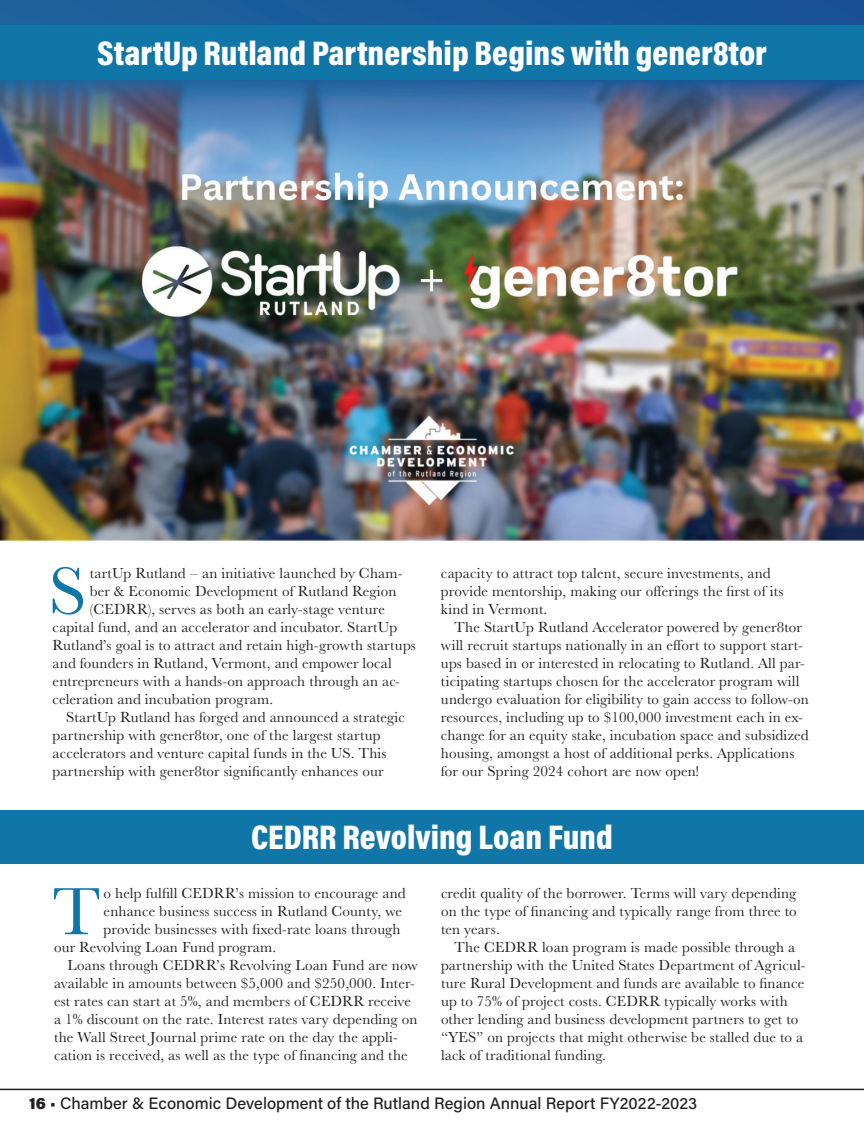
<style>
.page{position:relative;width:864px;height:1148px;background:#fff}
.page>*{position:absolute;margin:0;border:0;box-sizing:border-box;transform-origin:0 0}
.t1{font:69px "Baskerville URW";color:#1076a8}
.t2{font:900 34.5px "Acumin Pro Cond";color:#fff}
.t3{font:500 16.5px "Acumin Pro";color:#231f20}
.t4{font:15px/18px "Baskerville URW";letter-spacing:.01em;color:#231f20}
.s1{font-weight:900}
</style>
<div class="page">
<hr style="left:0;top:1088px;width:864px;height:2px;background:#231f20">
<img style="left:0;top:0;width:864px;height:540px">
<div style="left:0;top:26px;width:864px;height:54px;background:#1076a8"></div>
<div style="left:0;top:810px;width:864px;height:53px;background:#1076a8"></div>
<h2 class="t2" style="left:97px;top:30px;width:671px">StartUp Rutland Partnership Begins with gener8tor</h2>
<h1 class="t1" style="left:49px;top:544px;width:39px">S</h1>
<p class="t4" style="left:90px;top:563px;width:314px">tartUp Rutland – an initiative launched by Cham-</p>
<p class="t4" style="left:90px;top:581px;width:308px">ber &amp; Economic Development of Rutland Region</p>
<p class="t4" style="left:90px;top:599px;width:297px">(CEDRR), serves as both an early-stage venture</p>
<p class="t4" style="left:53px;top:617px;width:346px">capital fund, and an accelerator and incubator. StartUp</p>
<p class="t4" style="left:53px;top:635px;width:365px">Rutland’s goal is to attract and retain high-growth startups</p>
<p class="t4" style="left:53px;top:653px;width:341px">and founders in Rutland, Vermont, and empower local</p>
<p class="t4" style="left:53px;top:671px;width:349px">entrepreneurs with a hands-on approach through an ac-</p>
<p class="t4" style="left:53px;top:689px;width:222px">celeration and incubation program.</p>
<p class="t4" style="left:66px;top:707px;width:340px">StartUp Rutland has forged and announced a strategic</p>
<p class="t4" style="left:53px;top:725px;width:330px">partnership with gener8tor, one of the largest startup</p>
<p class="t4" style="left:53px;top:743px;width:335px">accelerators and venture capital funds in the US. This</p>
<p class="t4" style="left:53px;top:761px;width:332px">partnership with gener8tor significantly enhances our</p>
<p class="t4" style="left:441px;top:563px;width:344px">capacity to attract top talent, secure investments, and provide mentorship, making our offerings the first of its kind in Vermont.</p>
<p class="t4" style="left:441px;top:617px;width:369px;text-indent:14px">The StartUp Rutland Accelerator powered by gener8tor will recruit startups nationally in an effort to support start&shy;ups based in or interested in relocating to Rutland. All par&shy;ticipating startups chosen for the accelerator program will undergo evaluation for eligibility to gain access to follow-on resources, including up to $100,000 investment each in ex&shy;change for an equity stake, incubation space and subsidized housing, amongst a host of additional perks. Applications for our Spring 2024 cohort are now open!</p>
<h2 class="t2" style="left:251px;top:814px;width:363px">CEDRR Revolving Loan Fund</h2>
<h1 class="t1" style="left:53px;top:864px;width:49px">T</h1>
<p class="t4" style="left:104px;top:883px;width:304px">o help fulfill CEDRR’s mission to encourage and</p>
<p class="t4" style="left:104px;top:901px;width:300px">enhance business success in Rutland County, we</p>
<p class="t4" style="left:104px;top:919px;width:298px">provide businesses with fixed-rate loans through</p>
<p class="t4" style="left:54px;top:937px;width:224px">our Revolving Loan Fund program.</p>
<p class="t4" style="left:68px;top:955px;width:352px">Loans through CEDRR’s Revolving Loan Fund are now</p>
<p class="t4" style="left:54px;top:973px;width:362px">available in amounts between $5,000 and $250,000. Inter-</p>
<p class="t4" style="left:54px;top:991px;width:358px">est rates can start at 5%, and members of CEDRR receive</p>
<p class="t4" style="left:54px;top:1009px;width:365px">a 1% discount on the rate. Interest rates vary depending on</p>
<p class="t4" style="left:54px;top:1027px;width:345px">the Wall Street Journal prime rate on the day the appli-</p>
<p class="t4" style="left:54px;top:1045px;width:355px">cation is received, as well as the type of financing and the</p>
<p class="t4" style="left:441px;top:883px;width:357px;text-align:justify">credit quality of the borrower. Terms will vary depending on the type of financing and typically range from three to ten years.</p>
<p class="t4" style="left:441px;top:937px;width:366px;text-indent:14px">The CEDRR loan program is made possible through a partnership with the United States Department of Agricul&shy;ture Rural Development and funds are available to finance up to 75% of project costs. CEDRR typically works with other lending and business development partners to get to “YES” on projects that might otherwise be stalled due to a lack of traditional funding.</p>
<p class="t3" style="left:29px;top:1091px;width:670px"><span class="s1">16</span> • Chamber &amp; Economic Development of the Rutland Region Annual Report FY2022-2023</p>
</div>
